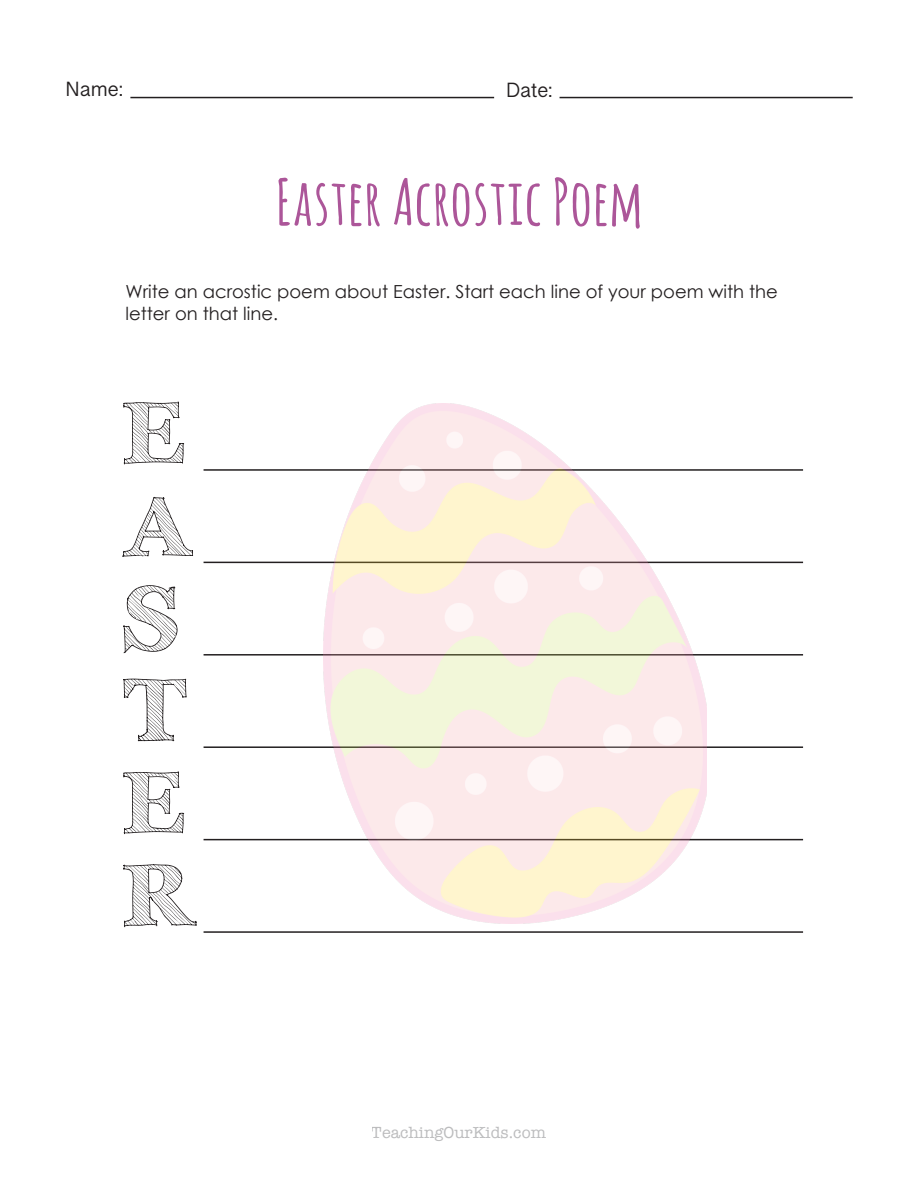
<style>
.page{position:relative;width:918px;height:1188px;background:#fff}
.page>*{position:absolute;margin:0;border:0;box-sizing:border-box;transform-origin:0 0}
.t1{font:90px/92.4px "Archistico";color:#231f20}
.t2{font:700 63px "Amatic";letter-spacing:.04em;color:#ac5699}
.t3{font:21px "Kannada Sangam MN";color:#231f20}
.t4{font:18px/21.6px "Century Gothic";color:#231f20}
.t5{font:16.5px "American Typewriter";color:#757679}
</style>
<div class="page">
<hr style="left:204px;top:469px;width:599px;height:2px;background:#231f20">
<hr style="left:204px;top:562px;width:599px;height:1px;background:#231f20">
<hr style="left:204px;top:654px;width:599px;height:2px;background:#231f20">
<hr style="left:204px;top:746px;width:599px;height:2px;background:#231f20">
<hr style="left:204px;top:839px;width:599px;height:1px;background:#231f20">
<hr style="left:204px;top:931px;width:599px;height:2px;background:#231f20">
<hr style="left:130px;top:97px;width:364px;height:1px;background:#231f20">
<hr style="left:560px;top:97px;width:293px;height:1px;background:#231f20">
<img style="left:323px;top:404px;width:383px;height:520px">
<p class="t3" style="left:65px;top:76px;width:59px">Name:</p>
<p class="t3" style="left:506px;top:78px;width:48px">Date:</p>
<h2 class="t2" style="left:277px;top:157px;width:366px">Easter Acrostic Poem</h2>
<p class="t4" style="left:125px;top:281px;width:654px">Write an acrostic poem about Easter. Start each line of your poem with the letter on that line.</p>
<h1 class="t1" style="left:122px;top:389px;width:77px">E<br>A<br>S<br>T<br>E<br>R</h1>
<p class="t5" style="left:372px;top:1120px;width:176px">TeachingOurKids.com</p>
</div>
